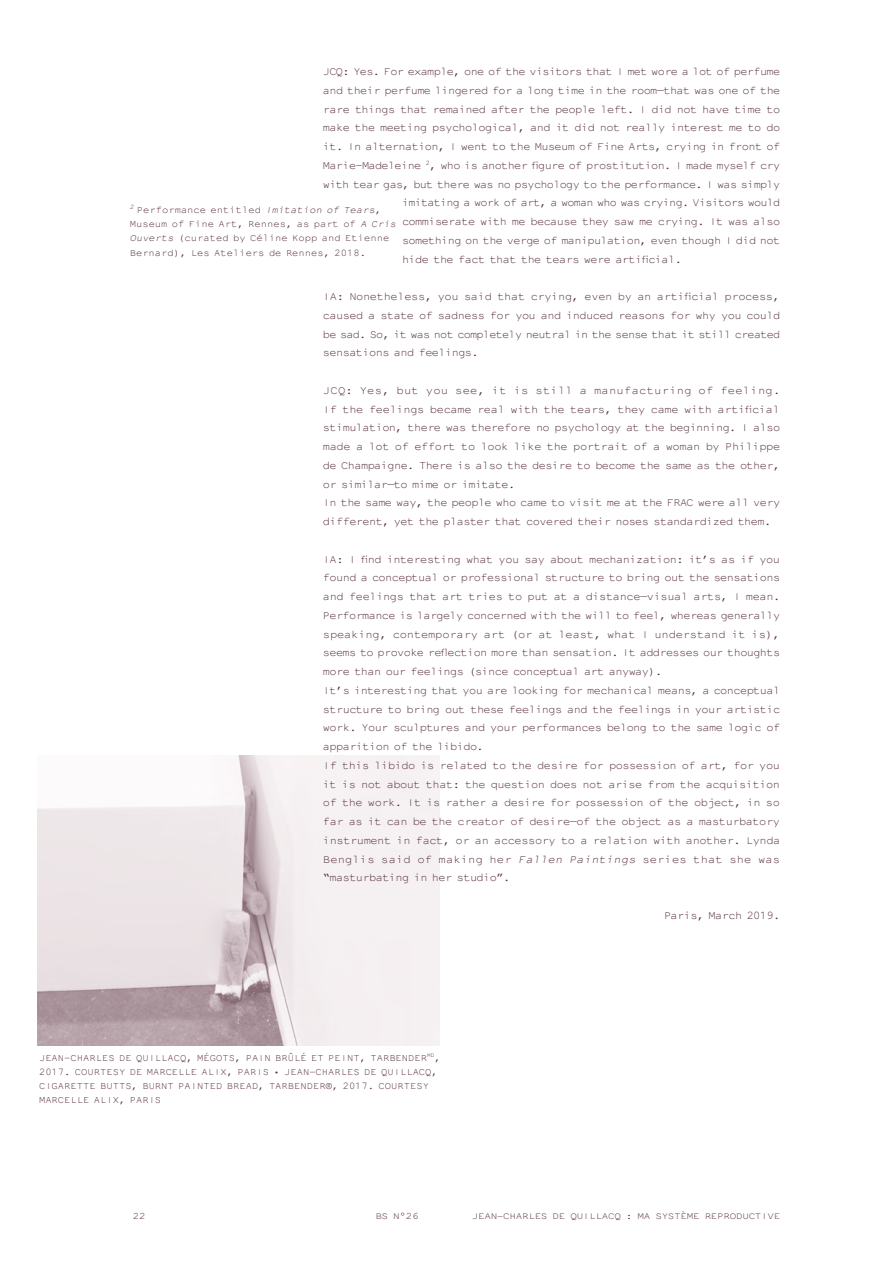
<style>
.page{position:relative;width:893px;height:1263px;background:#fff}
.page>*{position:absolute;margin:0;border:0;box-sizing:border-box;transform-origin:0 0}
.TEXTE_EN___SANS_RETR{font:12px/18.8px "Not Courier Sans";letter-spacing:-.05em;color:#522a39;text-align:justify}
.LEGENDE{font:10.5px/14.1px "Not Courier Sans";color:#522a39}
.NOTE{font:10.5px/14.1px "Not Courier Sans";color:#522a39}
.t1{font:10.05px "Not Courier Sans";letter-spacing:-.03em;color:#522a39;scale:1.11 1}
.s1{font-style:italic}
</style>
<div class="page">
<img style="left:38px;top:755px;width:402px;height:291px">
<p class="TEXTE_EN___SANS_RETR" style="left:323px;top:62px;width:459px">JCQ: Yes. For example, one of the visitors that I met wore a lot of perfume</p>
<p class="TEXTE_EN___SANS_RETR" style="left:323px;top:80px;width:459px">and their perfume lingered for a long time in the room—that was one of the</p>
<p class="TEXTE_EN___SANS_RETR" style="left:323px;top:99px;width:459px">rare things that remained after the people left. I did not have time to</p>
<p class="TEXTE_EN___SANS_RETR" style="left:323px;top:118px;width:459px">make the meeting psychological, and it did not really interest me to do</p>
<p class="TEXTE_EN___SANS_RETR" style="left:323px;top:137px;width:459px">it. In alternation, I went to the Museum of Fine Arts, crying in front of</p>
<p class="TEXTE_EN___SANS_RETR" style="left:323px;top:155px;width:459px">Marie-Madeleine <sup>2</sup>, who is another figure of prostitution. I made myself cry</p>
<p class="TEXTE_EN___SANS_RETR" style="left:323px;top:174px;width:459px">with tear gas, but there was no psychology to the performance. I was simply</p>
<p class="TEXTE_EN___SANS_RETR" style="left:402px;top:193px;width:380px">imitating a work of art, a woman who was crying. Visitors would</p>
<p class="TEXTE_EN___SANS_RETR" style="left:402px;top:212px;width:380px">commiserate with me because they saw me crying. It was also</p>
<p class="TEXTE_EN___SANS_RETR" style="left:402px;top:230px;width:380px">something on the verge of manipulation, even though I did not</p>
<p class="TEXTE_EN___SANS_RETR" style="left:402px;top:249px;width:281px">hide the fact that the tears were artificial.</p>
<p class="TEXTE_EN___SANS_RETR" style="left:323px;top:287px;width:459px">IA: Nonetheless, you said that crying, even by an artificial process, caused a state of sadness for you and induced reasons for why you could be sad. So, it was not completely neutral in the sense that it still created sensations and feelings.</p>
<p class="TEXTE_EN___SANS_RETR" style="left:323px;top:380px;width:459px">JCQ: Yes, but you see, it is still a manufacturing of feeling.<br>If the feelings became real with the tears, they came with artificial stimulation, there was therefore no psychology at the beginning. I also made a lot of effort to look like the portrait of a woman by Philippe de Champaigne. There is also the desire to become the same as the other, or similar—to mime or imitate.</p>
<p class="TEXTE_EN___SANS_RETR" style="left:323px;top:493px;width:459px">In the same way, the people who came to visit me at the FRAC were all very different, yet the plaster that covered their noses standardized them.</p>
<p class="TEXTE_EN___SANS_RETR" style="left:323px;top:549px;width:459px">IA: I find interesting what you say about mechanization: it’s as if you found a conceptual or professional structure to bring out the sensations and feelings that art tries to put at a distance—visual arts, I mean.<br>Performance is largely concerned with the will to feel, whereas generally speaking, contemporary art (or at least, what I understand it is), seems to provoke reflection more than sensation. It addresses our thoughts more than our feelings (since conceptual art anyway).</p>
<p class="TEXTE_EN___SANS_RETR" style="left:323px;top:680px;width:459px">It’s interesting that you are looking for mechanical means, a conceptual structure to bring out these feelings and the feelings in your artistic work. Your sculptures and your performances belong to the same logic of apparition of the libido.</p>
<p class="TEXTE_EN___SANS_RETR" style="left:323px;top:755px;width:459px">If this libido is related to the desire for possession of art, for you it is not about that: the question does not arise from the acquisition of the work. It is rather a desire for possession of the object, in so far as it can be the creator of desire—of the object as a masturbatory instrument in fact, or an accessory to a relation with another. Lynda Benglis said of making her <span class="s1">Fallen Paintings</span> series that she was “masturbating in her studio”.</p>
<p class="TEXTE_EN___SANS_RETR" style="left:664px;top:905px;width:118px">Paris, March 2019.</p>
<p class="NOTE" style="left:130px;top:203px;width:270px"><sup>2</sup> Performance entitled <span class="s1">Imitation of Tears</span>, Museum of Fine Art, Rennes, as part of <span class="s1">A Cris Ouverts</span> (curated by Céline Kopp and Etienne Bernard), Les Ateliers de Rennes, 2018.</p>
<p class="LEGENDE" style="left:39px;top:1050px;width:403px">JEAN-CHARLES DE QUILLACQ, MÉGOTS, PAIN BRÛLÉ ET PEINT, TARBENDER<sup>MD</sup>, 2017. COURTESY DE MARCELLE ALIX, PARIS • JEAN-CHARLES DE QUILLACQ, CIGARETTE BUTTS, BURNT PAINTED BREAD, TARBENDER®, 2017. COURTESY MARCELLE ALIX, PARIS</p>
<p class="t1" style="left:133px;top:1209px;width:13px">22</p>
<p class="t1" style="left:375px;top:1209px;width:41px">BS N°26</p>
<p class="t1" style="left:472px;top:1209px;width:280px">JEAN-CHARLES DE QUILLACQ : MA SYSTÈME REPRODUCTIVE</p>
</div>
